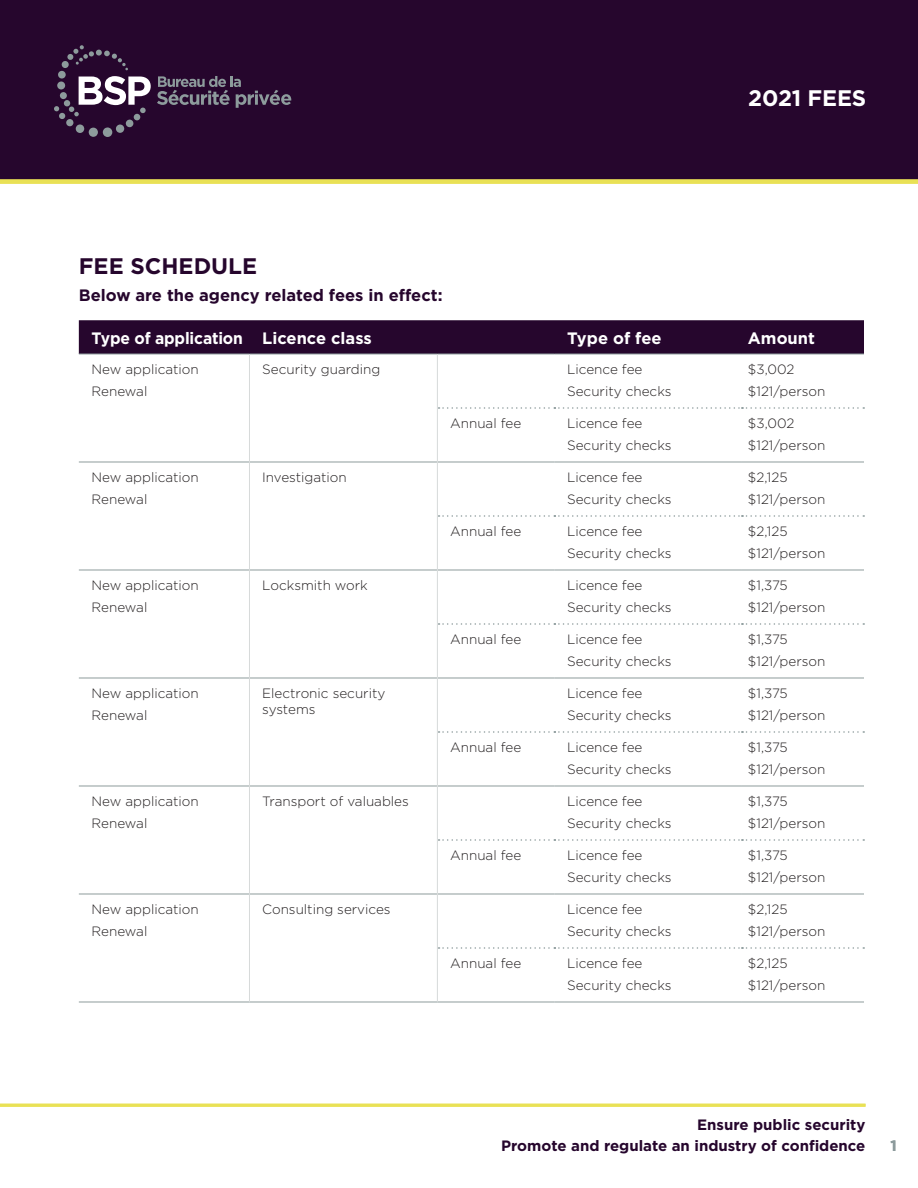
<style>
.page{position:relative;width:918px;height:1188px;background:#fff}
.page>*{position:absolute;margin:0;border:0;box-sizing:border-box;transform-origin:0 0}
.t1{font:700 22.5px "Gotham";color:#26062d}
.t2{font:700 22.5px "Gotham";letter-spacing:-.01em;color:#fff}
.t3{font:700 16.5px "Gotham";color:#26062d}
.t4{font:700 16.5px "Gotham";letter-spacing:-.01em;color:#fff}
.t5{font:700 16.5px "Gotham";letter-spacing:-.01em;color:#fff;scale:.95 1}
.t6{font:700 15px/21px "Gotham";color:#26062d;text-align:right}
.t7{font:700 15px "Gotham";color:#8d9b9c}
.t8{font:300 13.5px/22.5px "Gotham";color:#231f20}
</style>
<div class="page">
<div style="left:0;top:0;width:918px;height:181px;background:#26062d"></div>
<svg style="left:157px;top:76px;width:134px;height:32px"></svg>
<svg style="left:54px;top:45px;width:97px;height:92px"></svg>
<div style="left:0;top:179px;width:918px;height:5px;background:#e9e155"></div>
<hr style="left:0;top:1104px;width:866px;height:3px;background:#e9e155">
<div style="left:79px;top:320px;width:785px;height:34px;background:#26062d"></div>
<hr style="left:79px;top:894px;width:170px;height:1px;background:#8d9b9c">
<hr style="left:250px;top:894px;width:187px;height:1px;background:#8d9b9c">
<hr style="left:438px;top:894px;width:116px;height:1px;background:#8d9b9c">
<hr style="left:742px;top:894px;width:122px;height:1px;background:#8d9b9c">
<hr style="left:79px;top:354px;width:170px;height:1px;background:#8d9b9c">
<hr style="left:249px;top:354px;width:188px;height:1px;background:#8d9b9c">
<hr style="left:437px;top:354px;width:117px;height:1px;background:#8d9b9c">
<hr style="left:554px;top:354px;width:188px;height:1px;background:#8d9b9c">
<hr style="left:742px;top:354px;width:122px;height:1px;background:#8d9b9c">
<hr style="left:79px;top:462px;width:170px;height:1px;background:#8d9b9c">
<hr style="left:250px;top:462px;width:187px;height:1px;background:#8d9b9c">
<hr style="left:438px;top:462px;width:116px;height:1px;background:#8d9b9c">
<hr style="left:554px;top:462px;width:188px;height:1px;background:#8d9b9c">
<hr style="left:742px;top:462px;width:122px;height:1px;background:#8d9b9c">
<hr style="left:79px;top:570px;width:170px;height:1px;background:#8d9b9c">
<hr style="left:250px;top:570px;width:187px;height:1px;background:#8d9b9c">
<hr style="left:438px;top:570px;width:116px;height:1px;background:#8d9b9c">
<hr style="left:554px;top:570px;width:188px;height:1px;background:#8d9b9c">
<hr style="left:742px;top:570px;width:122px;height:1px;background:#8d9b9c">
<hr style="left:79px;top:678px;width:170px;height:1px;background:#8d9b9c">
<hr style="left:250px;top:678px;width:187px;height:1px;background:#8d9b9c">
<hr style="left:438px;top:678px;width:116px;height:1px;background:#8d9b9c">
<hr style="left:554px;top:678px;width:188px;height:1px;background:#8d9b9c">
<hr style="left:742px;top:678px;width:122px;height:1px;background:#8d9b9c">
<hr style="left:79px;top:786px;width:170px;height:1px;background:#8d9b9c">
<hr style="left:250px;top:786px;width:187px;height:1px;background:#8d9b9c">
<hr style="left:438px;top:786px;width:116px;height:1px;background:#8d9b9c">
<hr style="left:554px;top:786px;width:188px;height:1px;background:#8d9b9c">
<hr style="left:742px;top:786px;width:122px;height:1px;background:#8d9b9c">
<hr style="left:554px;top:894px;width:188px;height:1px;background:#8d9b9c">
<hr style="left:79px;top:1002px;width:170px;height:1px;background:#8d9b9c">
<hr style="left:249px;top:1002px;width:188px;height:1px;background:#8d9b9c">
<hr style="left:437px;top:1002px;width:117px;height:1px;background:#8d9b9c">
<hr style="left:554px;top:1002px;width:188px;height:1px;background:#8d9b9c">
<hr style="left:742px;top:1002px;width:122px;height:1px;background:#8d9b9c">
<hr style="left:249px;top:894px;width:1px;height:54px;background:#d7dada">
<hr style="left:437px;top:894px;width:1px;height:54px;background:#d7dada">
<hr style="left:249px;top:948px;width:1px;height:54px;background:#d7dada">
<hr style="left:437px;top:948px;width:1px;height:54px;background:#d7dada">
<svg style="left:439px;top:407px;width:425px;height:2px"></svg>
<svg style="left:439px;top:515px;width:425px;height:2px"></svg>
<svg style="left:439px;top:623px;width:425px;height:2px"></svg>
<svg style="left:439px;top:731px;width:425px;height:2px"></svg>
<svg style="left:439px;top:839px;width:425px;height:2px"></svg>
<svg style="left:439px;top:947px;width:425px;height:2px"></svg>
<hr style="left:249px;top:354px;width:1px;height:54px;background:#d7dada">
<hr style="left:249px;top:408px;width:1px;height:54px;background:#d7dada">
<hr style="left:249px;top:462px;width:1px;height:54px;background:#d7dada">
<hr style="left:249px;top:516px;width:1px;height:54px;background:#d7dada">
<hr style="left:249px;top:570px;width:1px;height:54px;background:#d7dada">
<hr style="left:249px;top:624px;width:1px;height:54px;background:#d7dada">
<hr style="left:249px;top:678px;width:1px;height:54px;background:#d7dada">
<hr style="left:249px;top:732px;width:1px;height:54px;background:#d7dada">
<hr style="left:249px;top:786px;width:1px;height:54px;background:#d7dada">
<hr style="left:249px;top:840px;width:1px;height:54px;background:#d7dada">
<hr style="left:437px;top:354px;width:1px;height:54px;background:#d7dada">
<hr style="left:437px;top:408px;width:1px;height:54px;background:#d7dada">
<hr style="left:437px;top:462px;width:1px;height:54px;background:#d7dada">
<hr style="left:437px;top:516px;width:1px;height:54px;background:#d7dada">
<hr style="left:437px;top:570px;width:1px;height:54px;background:#d7dada">
<hr style="left:437px;top:624px;width:1px;height:54px;background:#d7dada">
<hr style="left:437px;top:678px;width:1px;height:54px;background:#d7dada">
<hr style="left:437px;top:732px;width:1px;height:54px;background:#d7dada">
<hr style="left:437px;top:786px;width:1px;height:54px;background:#d7dada">
<hr style="left:437px;top:840px;width:1px;height:54px;background:#d7dada">
<p class="t2" style="left:748px;top:83px;width:119px">2021 FEES</p>
<p class="t1" style="left:79px;top:252px;width:180px">FEE SCHEDULE</p>
<p class="t3" style="left:79px;top:284px;width:365px">Below are the agency related fees in effect:</p>
<p class="t5" style="left:92px;top:327px;width:161px">Type of application</p>
<p class="t4" style="left:262px;top:327px;width:111px">Licence class</p>
<p class="t4" style="left:567px;top:327px;width:96px">Type of fee</p>
<p class="t4" style="left:748px;top:327px;width:69px">Amount</p>
<p class="t8" style="left:92px;top:357px;width:109px">New application<br>Renewal</p>
<p class="t8" style="left:262px;top:357px;width:120px">Security guarding</p>
<p class="t8" style="left:567px;top:357px;width:106px">Licence fee<br>Security checks</p>
<p class="t8" style="left:748px;top:357px;width:79px">$3,002 $121/person</p>
<p class="t8" style="left:450px;top:411px;width:73px">Annual fee</p>
<p class="t8" style="left:567px;top:411px;width:106px">Licence fee<br>Security checks</p>
<p class="t8" style="left:748px;top:411px;width:79px">$3,002 $121/person</p>
<p class="t8" style="left:92px;top:465px;width:109px">New application<br>Renewal</p>
<p class="t8" style="left:262px;top:465px;width:86px">Investigation</p>
<p class="t8" style="left:567px;top:465px;width:106px">Licence fee<br>Security checks</p>
<p class="t8" style="left:748px;top:465px;width:79px">$2,125 $121/person</p>
<p class="t8" style="left:450px;top:519px;width:73px">Annual fee</p>
<p class="t8" style="left:567px;top:519px;width:106px">Licence fee<br>Security checks</p>
<p class="t8" style="left:748px;top:519px;width:79px">$2,125 $121/person</p>
<p class="t8" style="left:92px;top:573px;width:109px">New application<br>Renewal</p>
<p class="t8" style="left:262px;top:573px;width:107px">Locksmith work</p>
<p class="t8" style="left:567px;top:573px;width:106px">Licence fee<br>Security checks</p>
<p class="t8" style="left:748px;top:573px;width:79px">$1,375 $121/person</p>
<p class="t8" style="left:450px;top:627px;width:73px">Annual fee</p>
<p class="t8" style="left:567px;top:627px;width:106px">Licence fee<br>Security checks</p>
<p class="t8" style="left:748px;top:627px;width:79px">$1,375 $121/person</p>
<p class="t8" style="left:92px;top:681px;width:109px">New application<br>Renewal</p>
<p class="t8" style="left:262px;top:684px;width:125px;line-height:16.5px">Electronic security systems</p>
<p class="t8" style="left:567px;top:681px;width:106px">Licence fee<br>Security checks</p>
<p class="t8" style="left:748px;top:681px;width:79px">$1,375 $121/person</p>
<p class="t8" style="left:450px;top:735px;width:73px">Annual fee</p>
<p class="t8" style="left:567px;top:735px;width:106px">Licence fee<br>Security checks</p>
<p class="t8" style="left:748px;top:735px;width:79px">$1,375 $121/person</p>
<p class="t8" style="left:92px;top:789px;width:109px">New application<br>Renewal</p>
<p class="t8" style="left:262px;top:789px;width:148px">Transport of valuables</p>
<p class="t8" style="left:567px;top:789px;width:106px">Licence fee<br>Security checks</p>
<p class="t8" style="left:748px;top:789px;width:79px">$1,375 $121/person</p>
<p class="t8" style="left:450px;top:843px;width:73px">Annual fee</p>
<p class="t8" style="left:567px;top:843px;width:106px">Licence fee<br>Security checks</p>
<p class="t8" style="left:748px;top:843px;width:79px">$1,375 $121/person</p>
<p class="t8" style="left:92px;top:897px;width:109px">New application<br>Renewal</p>
<p class="t8" style="left:262px;top:897px;width:130px">Consulting services</p>
<p class="t8" style="left:567px;top:897px;width:106px">Licence fee<br>Security checks</p>
<p class="t8" style="left:748px;top:897px;width:79px">$2,125 $121/person</p>
<p class="t8" style="left:450px;top:951px;width:73px">Annual fee</p>
<p class="t8" style="left:567px;top:951px;width:106px">Licence fee<br>Security checks</p>
<p class="t8" style="left:748px;top:951px;width:79px">$2,125 $121/person</p>
<p class="t6" style="left:501px;top:1114px;width:366px">Ensure public security<br>Promote and regulate an industry of confidence</p>
<p class="t7" style="left:890px;top:1135px;width:8px">1</p>
</div>
